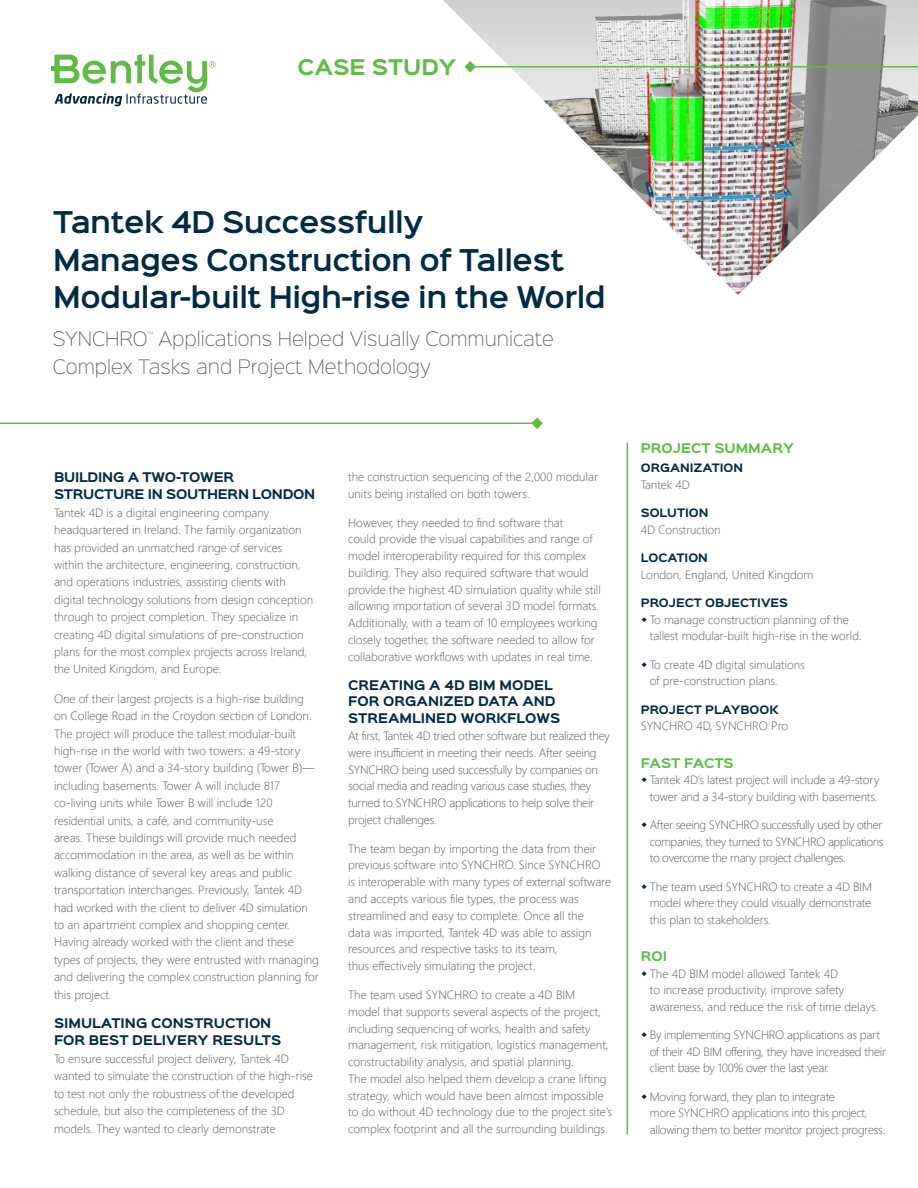
<style>
.page{position:relative;width:918px;height:1188px;background:#fff}
.page>*{position:absolute;margin:0;border:0;box-sizing:border-box;transform-origin:0 0}
.t1{font:600 27px/37.5px "Sinkin Sans 600";letter-spacing:-.02em;color:#002b44}
.t2{font:700 19.5px "Sinkin Sans 700";color:#60bb46}
.Subtitle{font:18px/28.5px "Sinkin Sans 200 X Light";color:#57585a}
.Body_Copy{font:300 12px/17.4px "Segoe UI";color:#57585a}
.Body_Copy-2{font:300 12px/16.8px "Segoe UI";letter-spacing:-.02em;color:#57585a}
.Body_Copy_Headers{font:700 12px/16.8px "Sinkin Sans 700";color:#002b44}
.Project_Summary_Copy{font:300 12px "Segoe UI";color:#57585a}
.Body_Copy_Headers-2{font:700 12px/17.4px "Sinkin Sans 700";letter-spacing:-.02em;color:#002b44}
.Project_Summary_-_Gr{font:700 12px "Sinkin Sans 700";color:#60bb46}
.Bullet_Headlines{font:700 10.5px "Sinkin Sans 700";color:#002b44}
.Subtitle-2{font:7.05px "Sinkin Sans 200 X Light";color:#57585a}
</style>
<div class="page">
<svg style="left:51px;top:54px;width:165px;height:52px"></svg>
<img style="left:443px;top:0;width:475px;height:295px">
<hr style="left:0;top:423px;width:537px;height:1px;background:#60bb46">
<svg style="left:531px;top:417px;width:12px;height:12px"></svg>
<hr style="left:627px;top:443px;width:1px;height:692px;background:#60bb46">
<hr style="left:466px;top:66px;width:452px;height:2px;background:#60bb46">
<svg style="left:464px;top:61px;width:12px;height:12px"></svg>
<h2 class="t2" style="left:298px;top:57px;width:161px">CASE STUDY</h2>
<p class="t1" style="left:53px;top:202px;width:554px">Tantek 4D Successfully<br>Manages Construction of Tallest<br>Modular-built High-rise in the World</p>
<p class="Subtitle" style="left:53px;top:323px;width:96px">SYNCHRO</p>
<p class="Subtitle-2" style="left:147px;top:329px;width:7px">™</p>
<p class="Subtitle" style="left:53px;top:323px;width:503px;text-indent:106px">Applications Helped Visually Communicate<br>Complex Tasks and Project Methodology</p>
<p class="Body_Copy_Headers-2" style="left:54px;top:469px;width:263px">BUILDING A TWO-TOWER<br>STRUCTURE IN SOUTHERN LONDON</p>
<p class="Body_Copy" style="left:54px;top:503px;width:261px">Tantek 4D is a digital engineering company headquartered in Ireland. The family organization has provided an unmatched range of services within the architecture, engineering, construction, and operations industries, assisting clients with digital technology solutions from design conception through to project completion. They specialize in creating 4D digital simulations of pre-construction plans for the most complex projects across Ireland, the United Kingdom, and Europe.</p>
<p class="Body_Copy" style="left:54px;top:689px;width:266px">One of their largest projects is a high-rise building on College Road in the Croydon section of London.<br>The project will produce the tallest modular-built high-rise in the world with two towers: a 49-story tower (Tower A) and a 34-story building (Tower B)— including basements. Tower A will include 817 co-living units while Tower B will include 120 residential units, a café, and community-use<br>areas. These buildings will provide much needed accommodation in the area, as well as be within walking distance of several key areas and public transportation interchanges. Previously, Tantek 4D had worked with the client to deliver 4D simulation to an apartment complex and shopping center.<br>Having already worked with the client and these types of projects, they were entrusted with managing and delivering the complex construction planning for this project.</p>
<p class="Body_Copy_Headers" style="left:54px;top:1015px;width:229px;line-height:17.4px">SIMULATING CONSTRUCTION<br>FOR BEST DELIVERY RESULTS</p>
<p class="Body_Copy" style="left:54px;top:1049px;width:260px">To ensure successful project delivery, Tantek 4D wanted to simulate the construction of the high-rise to test not only the robustness of the developed schedule, but also the completeness of the 3D models. They wanted to clearly demonstrate</p>
<p class="Body_Copy" style="left:348px;top:467px;width:251px;line-height:16.8px">the construction sequencing of the 2,000 modular units being installed on both towers.</p>
<p class="Body_Copy" style="left:348px;top:513px;width:254px;line-height:16.8px">However, they needed to find software that<br>could provide the visual capabilities and range of model interoperability required for this complex building. They also required software that would provide the highest 4D simulation quality while still allowing importation of several 3D model formats.<br>Additionally, with a team of 10 employees working closely together, the software needed to allow for collaborative workflows with updates in real time.</p>
<p class="Body_Copy_Headers" style="left:348px;top:677px;width:214px">CREATING A 4D BIM MODEL<br>FOR ORGANIZED DATA AND<br>STREAMLINED WORKFLOWS</p>
<p class="Body_Copy-2" style="left:348px;top:726px;width:263px">At first, Tantek 4D tried other software but realized they were insufficient in meeting their needs. After seeing SYNCHRO being used successfully by companies on social media and reading various case studies, they turned to SYNCHRO applications to help solve their project challenges.</p>
<p class="Body_Copy" style="left:348px;top:839px;width:264px;line-height:16.8px">The team began by importing the data from their previous software into SYNCHRO. Since SYNCHRO<br>is interoperable with many types of external software and accepts various file types, the process was streamlined and easy to complete. Once all the<br>data was imported, Tantek 4D was able to assign resources and respective tasks to its team,<br>thus effectively simulating the project.</p>
<p class="Body_Copy" style="left:348px;top:985px;width:265px;line-height:16.8px">The team used SYNCHRO to create a 4D BIM<br>model that supports several aspects of the project, including sequencing of works, health and safety management, risk mitigation, logistics management, constructability analysis, and spatial planning.<br>The model also helped them develop a crane lifting strategy, which would have been almost impossible to do without 4D technology due to the project site’s complex footprint and all the surrounding buildings.</p>
<p class="Project_Summary_-_Gr" style="left:641px;top:441px;width:155px">PROJECT SUMMARY</p>
<p class="Bullet_Headlines" style="left:641px;top:462px;width:104px">ORGANIZATION</p>
<p class="Project_Summary_Copy" style="left:641px;top:473px;width:51px">Tantek 4D</p>
<p class="Bullet_Headlines" style="left:641px;top:507px;width:69px">SOLUTION</p>
<p class="Project_Summary_Copy" style="left:641px;top:518px;width:81px">4D Construction</p>
<p class="Bullet_Headlines" style="left:641px;top:552px;width:69px">LOCATION</p>
<p class="Project_Summary_Copy" style="left:641px;top:563px;width:174px">London, England, United Kingdom</p>
<p class="Bullet_Headlines" style="left:641px;top:597px;width:149px">PROJECT OBJECTIVES</p>
<p class="Body_Copy" style="left:650px;top:610px;width:213px;line-height:16.5px">To manage construction planning of the tallest modular-built high-rise in the world.</p>
<p class="Body_Copy" style="left:650px;top:655px;width:157px;line-height:16.5px">To create 4D digital simulations of pre-construction plans.</p>
<p class="Bullet_Headlines" style="left:641px;top:704px;width:139px">PROJECT PLAYBOOK</p>
<p class="Project_Summary_Copy" style="left:641px;top:715px;width:149px">SYNCHRO 4D, SYNCHRO Pro</p>
<p class="Project_Summary_-_Gr" style="left:641px;top:756px;width:94px">FAST FACTS</p>
<p class="Body_Copy" style="left:650px;top:770px;width:231px;line-height:16.5px">Tantek 4D’s latest project will include a 49-story tower and a 34-story building with basements.</p>
<p class="Body_Copy" style="left:650px;top:815px;width:235px;line-height:16.5px;text-align:justify">After seeing SYNCHRO successfully used by other companies, they turned to SYNCHRO applications to overcome the many project challenges.</p>
<p class="Body_Copy" style="left:650px;top:877px;width:224px;line-height:16.5px;text-align:justify">The team used SYNCHRO to create a 4D BIM model where they could visually demonstrate this plan to stakeholders.</p>
<p class="Project_Summary_-_Gr" style="left:641px;top:950px;width:28px">ROI</p>
<p class="Body_Copy" style="left:650px;top:964px;width:230px;line-height:16.5px">The 4D BIM model allowed Tantek 4D<br>to increase productivity, improve safety awareness, and reduce the risk of time delays.</p>
<p class="Body_Copy-2" style="left:650px;top:1025px;width:238px">By implementing SYNCHRO applications as part of their 4D BIM offering, they have increased their client base by 100% over the last year.</p>
<p class="Body_Copy-2" style="left:650px;top:1087px;width:237px">Moving forward, they plan to integrate<br>more SYNCHRO applications into this project, allowing them to better monitor project progress.</p>
</div>
